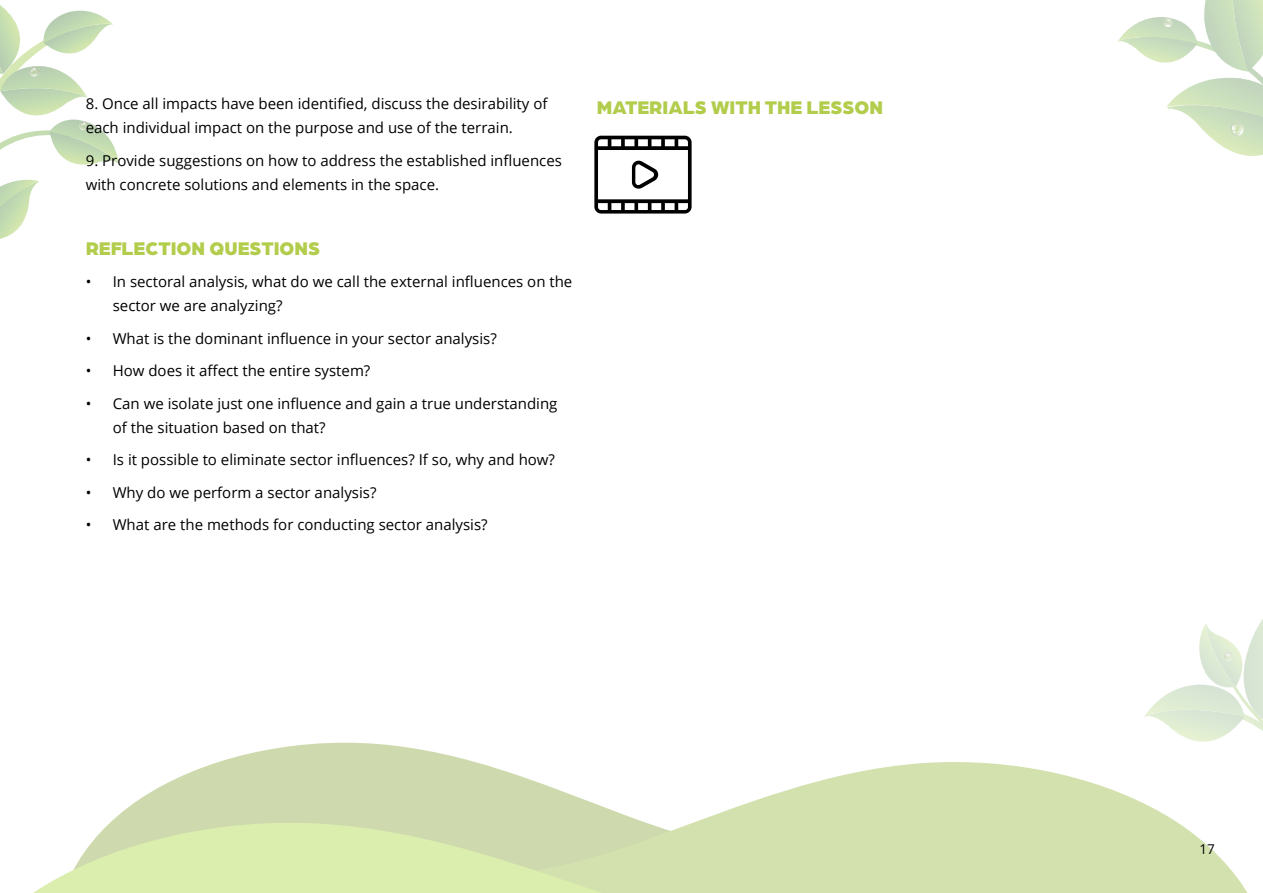
<style>
.page{position:relative;width:1263px;height:893px;background:#fff}
.page>*{position:absolute;margin:0;border:0;box-sizing:border-box;transform-origin:0 0}
.t1{font:900 19.5px "Arboria";color:#b2cc4b}
.t2{font:15px/24px "Open Sans";color:#000}
.t3{font:13.5px "Open Sans";color:#000}
</style>
<div class="page">
<svg style="left:1118px;top:0;width:145px;height:156px"></svg>
<svg style="left:0;top:5px;width:119px;height:234px"></svg>
<svg style="left:236px;top:742px;width:219px;height:15px;fill:#cedaae"></svg>
<svg style="left:115px;top:757px;width:1055px;height:61px;fill:#d3e1ae"></svg>
<svg style="left:33px;top:818px;width:1215px;height:75px;background:#d7e5b3"></svg>
<svg style="left:1144px;top:619px;width:119px;height:197px"></svg>
<svg style="left:594px;top:136px;width:98px;height:78px"></svg>
<p class="t2" style="left:86px;top:91px;width:463px">8. Once all impacts have been identified, discuss the desirability of each individual impact on the purpose and use of the terrain.</p>
<p class="t2" style="left:86px;top:148px;width:478px">9. Provide suggestions on how to address the established influences with concrete solutions and elements in the space.</p>
<h1 class="t1" style="left:86px;top:234px;width:236px">REFLECTION QUESTIONS</h1>
<p class="t2" style="left:113px;top:269px;width:461px;text-indent:-27px">• In sectoral analysis, what do we call the external influences on the sector we are analyzing?</p>
<p class="t2" style="left:86px;top:326px;width:413px">• What is the dominant influence in your sector analysis?</p>
<p class="t2" style="left:86px;top:358px;width:286px">• How does it affect the entire system?</p>
<p class="t2" style="left:113px;top:391px;width:446px;text-indent:-27px">• Can we isolate just one influence and gain a true understanding of the situation based on that?</p>
<p class="t2" style="left:86px;top:447px;width:471px">• Is it possible to eliminate sector influences? If so, why and how?</p>
<p class="t2" style="left:86px;top:480px;width:292px">• Why do we perform a sector analysis?</p>
<p class="t2" style="left:86px;top:512px;width:403px">• What are the methods for conducting sector analysis?</p>
<h1 class="t1" style="left:597px;top:93px;width:288px">MATERIALS WITH THE LESSON</h1>
<p class="t3" style="left:1199px;top:839px;width:17px">17</p>
</div>
